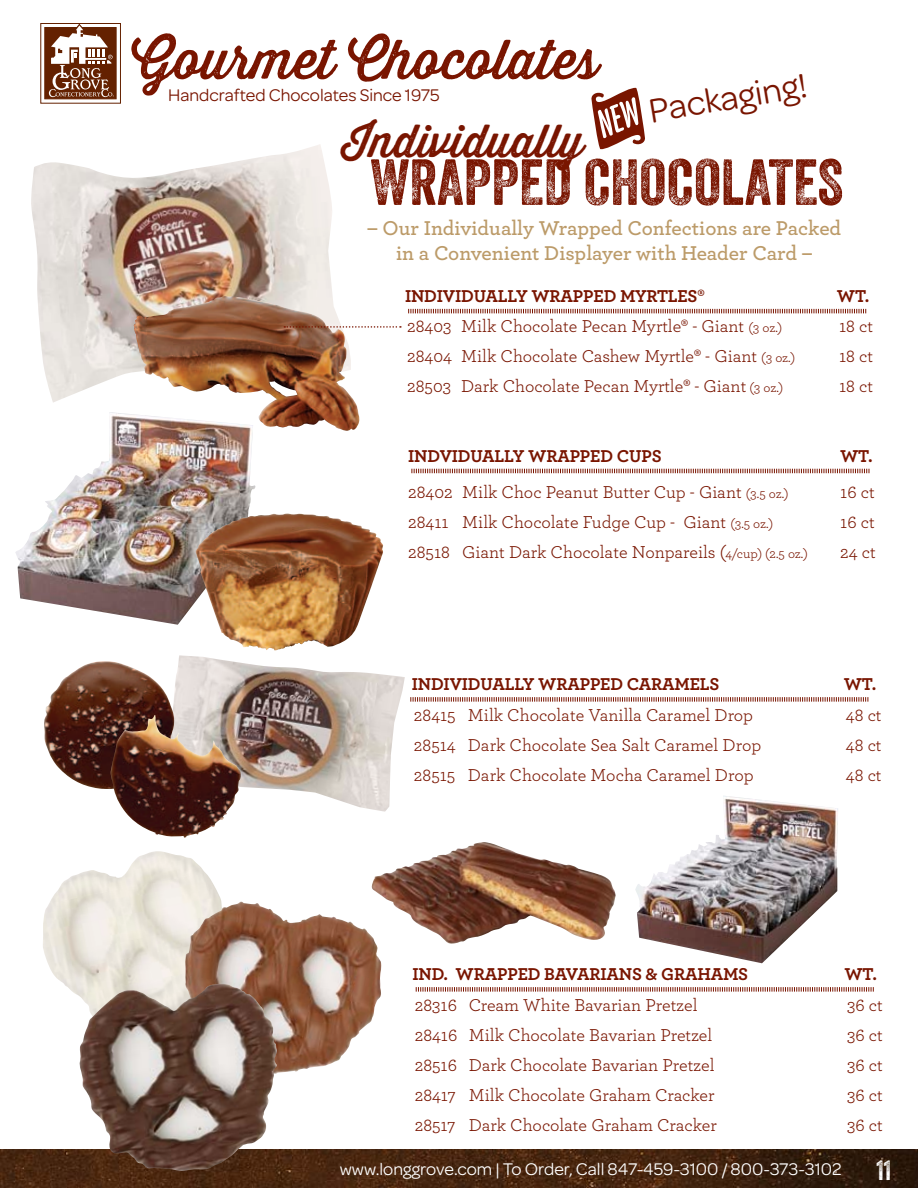
<style>
.page{position:relative;width:918px;height:1188px;background:#fff}
.page>*{position:absolute;margin:0;border:0;box-sizing:border-box;transform-origin:0 0}
.t1{font:63px "Veneer Two";color:#791500}
.t2{font:54px "Thirsty Rough Reg";color:#791500}
.t3{font:45px "Thirsty Rough Reg";color:#791500}
.t4{font:36px "Omnes";color:#791500}
.t5{font:27px "Veneer Two";color:#fff}
.t6{font:600 21px "Archer";color:#bc9b69}
.t7{font:18px "Archer";color:#791500}
.t8{font:700 18px "Archer";letter-spacing:-.01em;color:#791500}
.t9{font:18px "Omnes";color:#fff}
.t10{font:18px "Omnes";color:#791500}
.s1{font-size:13.5px}
</style>
<div class="page">
<img style="left:43px;top:851px;width:179px;height:145px">
<img style="left:371px;top:842px;width:245px;height:102px">
<img style="left:177px;top:655px;width:228px;height:157px">
<img style="left:0;top:1150px;width:918px;height:38px">
<svg style="left:415px;top:987px;width:459px;height:5px"></svg>
<svg style="left:410px;top:697px;width:459px;height:5px"></svg>
<svg style="left:408px;top:308px;width:459px;height:6px"></svg>
<img style="left:31px;top:144px;width:302px;height:259px">
<img style="left:134px;top:296px;width:226px;height:135px">
<svg style="left:40px;top:23px;width:81px;height:81px"></svg>
<svg style="left:284px;top:326px;width:117px;height:2px"></svg>
<svg style="left:411px;top:468px;width:459px;height:6px"></svg>
<img style="left:44px;top:661px;width:133px;height:128px">
<img style="left:110px;top:715px;width:132px;height:123px">
<img style="left:15px;top:412px;width:241px;height:213px">
<img style="left:635px;top:796px;width:203px;height:167px">
<img style="left:195px;top:513px;width:189px;height:138px">
<img style="left:185px;top:904px;width:196px;height:169px">
<img style="left:79px;top:984px;width:199px;height:187px">
<p class="t2" style="left:131px;top:20px;width:469px">Gourmet Chocolates</p>
<p class="t4" style="left:645px;top:86px;width:162px;rotate:-9deg">Packaging!</p>
<p class="t10" style="left:168px;top:82px;width:273px">Handcrafted Chocolates Since 1975</p>
<p class="t3" style="left:343px;top:108px;width:242px">Individually</p>
<p class="t1" style="left:370px;top:144px;width:474px">WRAPPED CHOCOLATES</p>
<p class="t6" style="left:367px;top:212px;width:476px">– Our Individually Wrapped Confections are Packed</p>
<p class="t6" style="left:396px;top:237px;width:418px">in a Convenient Displayer with Header Card –</p>
<p class="t8" style="left:405px;top:281px;width:301px">INDIVIDUALLY WRAPPED MYRTLES®</p>
<p class="t8" style="left:837px;top:281px;width:34px">WT.</p>
<p class="t7" style="left:407px;top:314px;width:377px">28403 Milk Chocolate Pecan Myrtle® - Giant <span class="s1">(3 oz.)</span></p>
<p class="t7" style="left:839px;top:314px;width:36px">18 ct</p>
<p class="t7" style="left:407px;top:344px;width:390px">28404 Milk Chocolate Cashew Myrtle® - Giant <span class="s1">(3 oz.)</span></p>
<p class="t7" style="left:839px;top:344px;width:36px">18 ct</p>
<p class="t7" style="left:407px;top:374px;width:378px">28503 Dark Chocolate Pecan Myrtle® - Giant <span class="s1">(3 oz.)</span></p>
<p class="t7" style="left:839px;top:374px;width:36px">18 ct</p>
<p class="t8" style="left:408px;top:441px;width:255px">INDVIDUALLY WRAPPED CUPS</p>
<p class="t8" style="left:840px;top:441px;width:34px">WT.</p>
<p class="t7" style="left:408px;top:480px;width:382px">28402 Milk Choc Peanut Butter Cup - Giant <span class="s1">(3.5 oz.)</span></p>
<p class="t7" style="left:840px;top:480px;width:36px">16 ct</p>
<p class="t7" style="left:408px;top:510px;width:366px">28411 Milk Chocolate Fudge Cup - Giant <span class="s1">(3.5 oz.)</span></p>
<p class="t7" style="left:840px;top:510px;width:36px">16 ct</p>
<p class="t7" style="left:408px;top:540px;width:401px">28518 Giant Dark Chocolate Nonpareils (<span class="s1">4/cup) (2.5 oz.)</span></p>
<p class="t7" style="left:840px;top:540px;width:37px">24 ct</p>
<p class="t8" style="left:412px;top:670px;width:309px">INDIVIDUALLY WRAPPED CARAMELS</p>
<p class="t8" style="left:844px;top:670px;width:34px">WT.</p>
<p class="t7" style="left:414px;top:703px;width:341px">28415 Milk Chocolate Vanilla Caramel Drop</p>
<p class="t7" style="left:846px;top:703px;width:37px">48 ct</p>
<p class="t7" style="left:414px;top:733px;width:349px">28514 Dark Chocolate Sea Salt Caramel Drop</p>
<p class="t7" style="left:846px;top:733px;width:37px">48 ct</p>
<p class="t7" style="left:414px;top:763px;width:341px">28515 Dark Chocolate Mocha Caramel Drop</p>
<p class="t7" style="left:846px;top:763px;width:37px">48 ct</p>
<p class="t8" style="left:413px;top:960px;width:337px">IND. WRAPPED BAVARIANS &amp; GRAHAMS</p>
<p class="t8" style="left:845px;top:960px;width:34px">WT.</p>
<p class="t7" style="left:415px;top:992px;width:284px">28316 Cream White Bavarian Pretzel</p>
<p class="t7" style="left:847px;top:992px;width:38px">36 ct</p>
<p class="t7" style="left:415px;top:1022px;width:299px">28416 Milk Chocolate Bavarian Pretzel</p>
<p class="t7" style="left:847px;top:1022px;width:38px">36 ct</p>
<p class="t7" style="left:415px;top:1052px;width:301px">28516 Dark Chocolate Bavarian Pretzel</p>
<p class="t7" style="left:847px;top:1052px;width:38px">36 ct</p>
<p class="t7" style="left:415px;top:1082px;width:301px">28417 Milk Chocolate Graham Cracker</p>
<p class="t7" style="left:847px;top:1082px;width:38px">36 ct</p>
<p class="t7" style="left:415px;top:1112px;width:304px">28517 Dark Chocolate Graham Cracker</p>
<p class="t7" style="left:847px;top:1112px;width:38px">36 ct</p>
<p class="t9" style="left:340px;top:1157px;width:503px">www.longgrove.com | To Order, Call 847-459-3100 / 800-373-3102</p>
<p class="t5" style="left:876px;top:1153px;width:16px">11</p>
</div>
